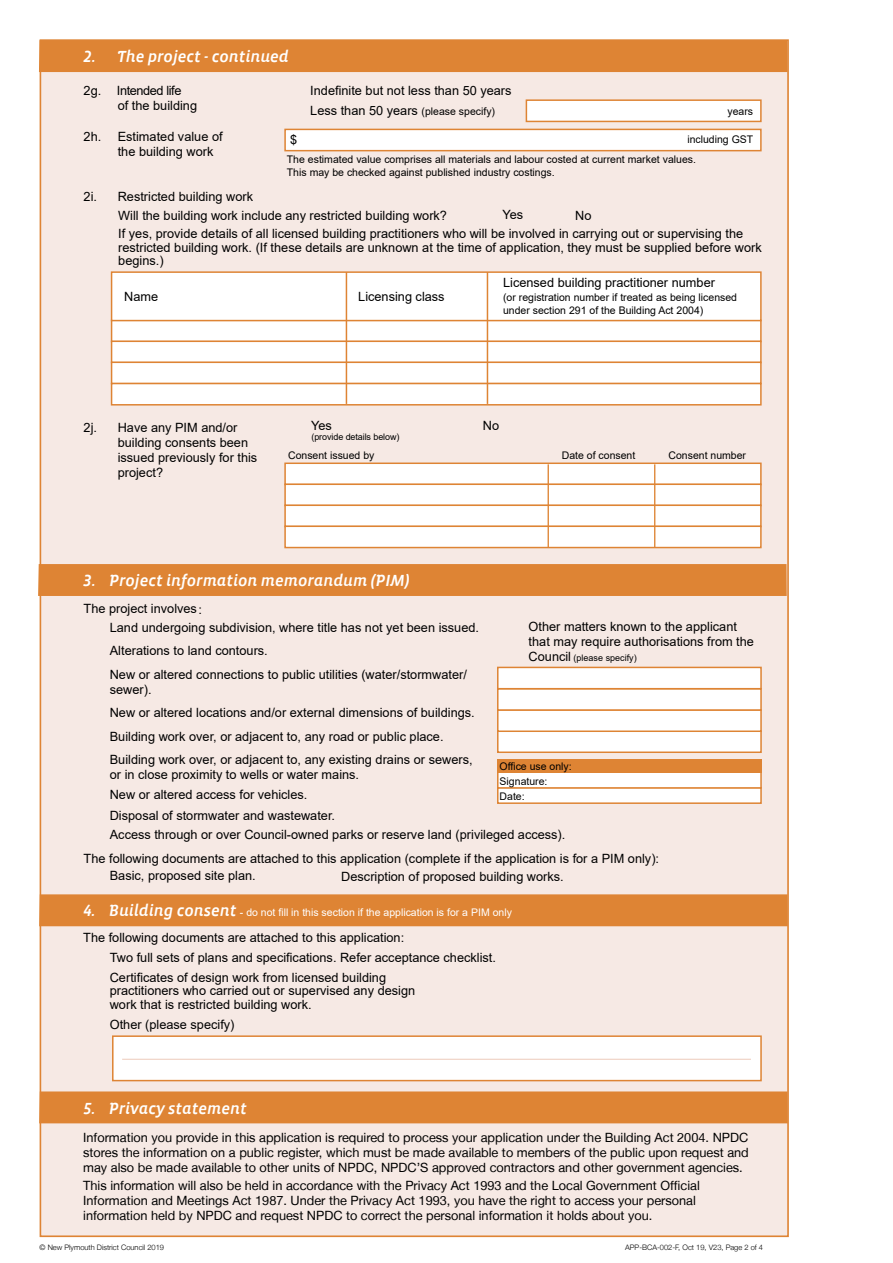
<style>
.page{position:relative;width:893px;height:1263px;background:#fff}
.page>*{position:absolute;margin:0;border:0;box-sizing:border-box;transform-origin:0 0}
.t1{font:16.5px "Vista Sans Alt Med Ita";color:#fff}
.t2{font:12.75px/15px "Arial";color:#000}
.t3{font:12.75px/15px "Helvetica Neue LT";color:#000;text-align:justify}
.t4{font:10.5px/13.5px "Arial";color:#000}
.t5{font:10.5px "Arial";color:#fff}
.t6{font:9px "Arial";letter-spacing:-.01em;color:#000}
.t7{font:300 7.5px "Helvetica Neue LT";color:#000}
.s1{font-size:10.5px}
.s2{font-size:12.75px}
.s3{font-family:"Vista Sans Alt Med Ita";font-size:16.5px}
</style>
<div class="page">
<div style="left:40px;top:39px;width:749px;height:1198px;background:#f6e9e4;border:2px solid #de8434"></div>
<div style="left:39px;top:40px;width:749px;height:32px;background:#de8434"></div>
<div style="left:284px;top:462px;width:478px;height:23px;background:#fff;border:2px solid #de8434"></div>
<div style="left:284px;top:483px;width:478px;height:23px;background:#fff;border:2px solid #de8434"></div>
<div style="left:284px;top:504px;width:478px;height:23px;background:#fff;border:2px solid #de8434"></div>
<div style="left:284px;top:525px;width:478px;height:23px;background:#fff;border:2px solid #de8434"></div>
<hr style="left:548px;top:464px;width:1px;height:83px;background:#de8434">
<hr style="left:654px;top:464px;width:1px;height:83px;background:#de8434">
<div style="left:112px;top:1035px;width:650px;height:46px;background:#fff;border:2px solid #de8434"></div>
<div style="left:526px;top:99px;width:236px;height:23px;background:#fff;border:2px solid #de8434"></div>
<div style="left:284px;top:129px;width:478px;height:22px;background:#fff;border:2px solid #de8434"></div>
<div style="left:497px;top:730px;width:265px;height:23px;background:#fff;border:2px solid #de8434"></div>
<div style="left:497px;top:709px;width:265px;height:23px;background:#fff;border:2px solid #de8434"></div>
<div style="left:497px;top:688px;width:265px;height:23px;background:#fff;border:2px solid #de8434"></div>
<div style="left:497px;top:667px;width:265px;height:22px;background:#fff;border:2px solid #de8434"></div>
<div style="left:111px;top:320px;width:651px;height:22px;background:#fff"></div>
<div style="left:111px;top:341px;width:651px;height:22px;background:#fff;border:2px solid #de8434"></div>
<div style="left:111px;top:362px;width:651px;height:22px;background:#fff;border:2px solid #de8434"></div>
<div style="left:111px;top:383px;width:651px;height:23px;background:#fff;border:2px solid #de8434"></div>
<div style="left:111px;top:271px;width:651px;height:50px;background:#fff;border:2px solid #de8434"></div>
<hr style="left:346px;top:272px;width:1px;height:132px;background:#de8434">
<hr style="left:487px;top:272px;width:1px;height:132px;background:#de8434">
<div style="left:497px;top:787px;width:265px;height:17px;background:#fff;border:2px solid #de8434"></div>
<div style="left:497px;top:766px;width:265px;height:23px;background:#fff;border:2px solid #de8434"></div>
<div style="left:497px;top:760px;width:265px;height:13px;background:#de8434"></div>
<div style="left:38px;top:564px;width:749px;height:32px;background:#de8434"></div>
<div style="left:39px;top:894px;width:749px;height:32px;background:#de8434"></div>
<div style="left:39px;top:1091px;width:749px;height:32px;background:#de8434"></div>
<hr style="left:122px;top:1059px;width:629px;height:1px;background:#edcaba">
<p class="t1" style="left:84px;top:48px;width:207px">2. The project - continued</p>
<p class="t2" style="left:118px;top:83px;width:81px;text-indent:-34px">2g. Intended life<br>of the building</p>
<p class="t2" style="left:310px;top:83px;width:203px">Indefinite but not less than 50 years</p>
<p class="t2" style="left:310px;top:103px;width:186px">Less than 50 years <span class="s1">(please specify)</span></p>
<p class="t4" style="left:287px;top:152px;width:411px">The estimated value comprises all materials and labour costed at current market values.<br>This may be checked against published industry costings.</p>
<p class="t4" style="left:727px;top:104px;width:27px">years</p>
<p class="t2" style="left:118px;top:129px;width:106px;text-indent:-34px">2h. Estimated value of the building work</p>
<p class="t2" style="left:290px;top:132px;width:9px">$</p>
<p class="t4" style="left:687px;top:133px;width:67px">including GST</p>
<p class="t2" style="left:84px;top:189px;width:171px">2i. Restricted building work</p>
<p class="t2" style="left:118px;top:207px;width:330px">Will the building work include any restricted building work?</p>
<p class="t2" style="left:502px;top:207px;width:22px">Yes</p>
<p class="t2" style="left:575px;top:207px;width:18px">No</p>
<p class="t2" style="left:118px;top:227px;width:645px;line-height:13.5px">If yes, provide details of all licensed building practitioners who will be involved in carrying out or supervising the restricted building work. (If these details are unknown at the time of application, they must be supplied before work begins.)</p>
<p class="t2" style="left:124px;top:289px;width:36px">Name</p>
<p class="t2" style="left:358px;top:289px;width:88px">Licensing class</p>
<p class="t2" style="left:503px;top:275px;width:213px">Licensed building practitioner number</p>
<p class="t4" style="left:503px;top:290px;width:236px">(or registration number if treated as being licensed under section 291 of the Building Act 2004)</p>
<p class="t2" style="left:84px;top:419px;width:155px">2j. Have any PIM and/or</p>
<p class="t2" style="left:483px;top:418px;width:18px">No</p>
<p class="t2" style="left:118px;top:434px;width:141px">building consents been issued previously for this project?</p>
<p class="t2" style="left:311px;top:418px;width:22px">Yes</p>
<p class="t6" style="left:311px;top:431px;width:90px">(provide details below)</p>
<p class="t4" style="left:288px;top:449px;width:88px">Consent issued by</p>
<p class="t4" style="left:562px;top:449px;width:75px">Date of consent</p>
<p class="t4" style="left:668px;top:449px;width:79px">Consent number</p>
<p class="t1" style="left:84px;top:572px;width:328px">3. Project information memorandum (PIM)</p>
<p class="t2" style="left:84px;top:601px;width:120px">The project involves:</p>
<p class="t2" style="left:110px;top:616px;width:371px;line-height:23.5px">Land undergoing subdivision, where title has not yet been issued.<br>Alterations to land contours.<br>New or altered connections to public utilities (water/stormwater/</p>
<p class="t2" style="left:110px;top:678px;width:366px;line-height:23.5px">sewer).<br>New or altered locations and/or external dimensions of buildings.<br>Building work over, or adjacent to, any road or public place.<br>Building work over, or adjacent to, any existing drains or sewers,</p>
<p class="t2" style="left:110px;top:767px;width:251px">or in close proximity to wells or water mains.</p>
<p class="t2" style="left:110px;top:787px;width:199px">New or altered access for vehicles.</p>
<p class="t2" style="left:110px;top:808px;width:227px">Disposal of stormwater and wastewater.</p>
<p class="t2" style="left:529px;top:619px;width:227px">Other matters known to the applicant that may require authorisations from the</p>
<p class="t6" style="left:529px;top:652px;width:110px"><span class="s2">Council</span> (please specify)</p>
<p class="t4" style="left:500px;top:759px;width:74px">Office use only:</p>
<p class="t4" style="left:500px;top:774px;width:49px;line-height:15.3px">Signature:<br>Date:</p>
<p class="t2" style="left:110px;top:827px;width:457px">Access through or over Council-owned parks or reserve land (privileged access).</p>
<p class="t2" style="left:110px;top:850px;width:551px;line-height:17.2px;text-indent:-26px">The following documents are attached to this application (complete if the application is for a PIM only):<br>Basic, proposed site plan.</p>
<p class="t2" style="left:341px;top:869px;width:224px">Description of proposed building works.</p>
<p class="t5" style="left:83px;top:905px;width:430px"><span class="s3">4. Building consent</span> - do not fill in this section if the application is for a PIM only</p>
<p class="t2" style="left:83px;top:930px;width:323px">The following documents are attached to this application:</p>
<p class="t2" style="left:110px;top:947px;width:388px;line-height:20.4px">Two full sets of plans and specifications. Refer acceptance checklist.<br>Certificates of design work from licensed building</p>
<p class="t2" style="left:110px;top:984px;width:307px;line-height:13.5px">practitioners who carried out or supervised any design work that is restricted building work.</p>
<p class="t2" style="left:110px;top:1017px;width:126px">Other (please specify)</p>
<p class="t1" style="left:83px;top:1099px;width:165px">5. Privacy statement</p>
<p class="t3" style="left:83px;top:1129px;width:667px">Information you provide in this application is required to process your application under the Building Act 2004. NPDC stores the information on a public register, which must be made available to members of the public upon request and may also be made available to other units of NPDC, NPDC’S approved contractors and other government agencies.</p>
<p class="t3" style="left:83px;top:1177px;width:618px;text-align:left">This information will also be held in accordance with the Privacy Act 1993 and the Local Government Official<br>Information and Meetings Act 1987. Under the Privacy Act 1993, you have the right to access your personal information held by NPDC and request NPDC to correct the personal information it holds about you.</p>
<p class="t7" style="left:40px;top:1242px;width:126px">© New Plymouth District Council 2019</p>
<p class="t7" style="left:625px;top:1242px;width:139px">APP-BCA-002-F, Oct 19, V23, Page 2 of 4</p>
</div>
